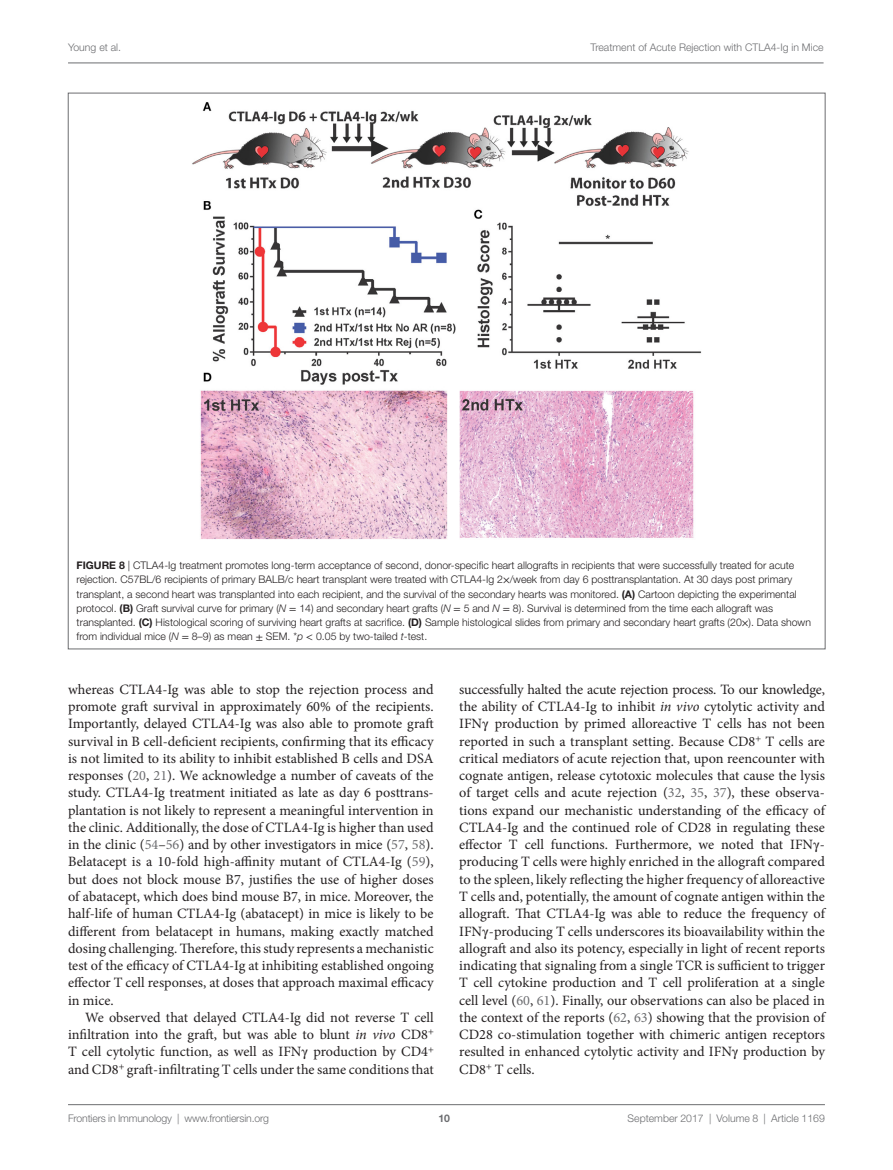
<style>
.page{position:relative;width:893px;height:1170px;background:#fff}
.page>*{position:absolute;margin:0;border:0;box-sizing:border-box;transform-origin:0 0}
.t1{font:14.25px/17.2px "Minion Pro";color:#231f20;text-align:justify}
.t2{font:300 10.5px/14.2px "Helvetica Neue LT Std";color:#231f20}
.t3{font:300 10.5px "Helvetica Neue LT Std";color:#6c6d70}
.t4{font:700 10.5px "Helvetica Neue LT Std";color:#6c6d70}
.s1{font-weight:700}
.s2{font-family:"STIX General";font-weight:400}
.s3{font-style:italic}
.s4{color:#6c6d70}
.s5{font-family:"STIX General"}
</style>
<div class="page">
<img style="left:192px;top:102px;width:510px;height:437px">
<hr style="left:68px;top:63px;width:756px;height:1px;background:#6c6d70">
<hr style="left:68px;top:1104px;width:757px;height:1px;background:#6c6d70">
<p class="t3" style="left:68px;top:41px;width:55px">Young et al.</p>
<p class="t3" style="left:590px;top:41px;width:235px">Treatment of Acute Rejection with CTLA4-Ig in Mice</p>
<p class="t2" style="left:77px;top:558px;width:736px"><span class="s1">FIGURE 8</span> | CTLA4-Ig treatment promotes long-term acceptance of second, donor-specific heart allografts in recipients that were successfully treated for acute rejection. C57BL/6 recipients of primary BALB/c heart transplant were treated with CTLA4-Ig 2<span class="s2">×</span>/week from day 6 posttransplantation. At 30 days post primary transplant, a second heart was transplanted into each recipient, and the survival of the secondary hearts was monitored. <span class="s1">(A)</span> Cartoon depicting the experimental protocol. <span class="s1">(B)</span> Graft survival curve for primary (<span class="s3">N</span> <span class="s2">=</span> 14) and secondary heart grafts (<span class="s3">N</span> <span class="s2">=</span> 5 and <span class="s3">N</span> <span class="s2">=</span> 8). Survival is determined from the time each allograft was transplanted. <span class="s1">(C)</span> Histological scoring of surviving heart grafts at sacrifice. <span class="s1">(D)</span> Sample histological slides from primary and secondary heart grafts (20<span class="s2">×</span>). Data shown from individual mice (<span class="s3">N</span> <span class="s2">=</span> 8–9) as mean <span class="s2">±</span> SEM. *<span class="s3">p</span> <span class="s2">&lt;</span> 0.05 by two-tailed <span class="s3">t</span>-test.</p>
<p class="t1" style="left:68px;top:680px;width:367px">whereas CTLA4-Ig was able to stop the rejection process and promote graft survival in approximately 60% of the recipients.<br>Importantly, delayed CTLA4-Ig was also able to promote graft survival in B cell-deficient recipients, confirming that its efficacy is not limited to its ability to inhibit established B cells and DSA responses (<span class="s4">20</span>, <span class="s4">21</span>). We acknowledge a number of caveats of the study. CTLA4-Ig treatment initiated as late as day 6 posttrans&shy;plantation is not likely to represent a meaningful intervention in the clinic. Additionally, the dose of CTLA4-Ig is higher than used in the clinic (<span class="s4">54</span>–<span class="s4">56</span>) and by other investigators in mice (<span class="s4">57</span>, <span class="s4">58</span>).<br>Belatacept is a 10-fold high-affinity mutant of CTLA4-Ig (<span class="s4">59</span>), but does not block mouse B7, justifies the use of higher doses of abatacept, which does bind mouse B7, in mice. Moreover, the half-life of human CTLA4-Ig (abatacept) in mice is likely to be different from belatacept in humans, making exactly matched dosing challenging. Therefore, this study represents a mechanistic test of the efficacy of CTLA4-Ig at inhibiting established ongoing effector T cell responses, at doses that approach maximal efficacy in mice.</p>
<p class="t1" style="left:68px;top:1008px;width:367px;text-indent:17px">We observed that delayed CTLA4-Ig did not reverse T cell infiltration into the graft, but was able to blunt <span class="s3">in vivo</span> CD8<sup>+ </sup>T cell cytolytic function, as well as IFN<span class="s5">γ</span> production by CD4<sup>+ </sup>and CD8<sup>+</sup> graft-infiltrating T cells under the same conditions that</p>
<p class="t1" style="left:459px;top:680px;width:367px">successfully halted the acute rejection process. To our knowledge, the ability of CTLA4-Ig to inhibit <span class="s3">in vivo</span> cytolytic activity and IFN<span class="s5">γ</span> production by primed alloreactive T cells has not been reported in such a transplant setting. Because CD8<sup>+</sup> T cells are critical mediators of acute rejection that, upon reencounter with cognate antigen, release cytotoxic molecules that cause the lysis of target cells and acute rejection (<span class="s4">32</span>, <span class="s4">35</span>, <span class="s4">37</span>), these observa&shy;tions expand our mechanistic understanding of the efficacy of CTLA4-Ig and the continued role of CD28 in regulating these effector T cell functions. Furthermore, we noted that IFN<span class="s5">γ&shy;</span>producing T cells were highly enriched in the allograft compared to the spleen, likely reflecting the higher frequency of alloreactive T cells and, potentially, the amount of cognate antigen within the allograft. That CTLA4-Ig was able to reduce the frequency of IFN<span class="s5">γ</span>-producing T cells underscores its bioavailability within the allograft and also its potency, especially in light of recent reports indicating that signaling from a single TCR is sufficient to trigger T cell cytokine production and T cell proliferation at a single cell level (<span class="s4">60</span>, <span class="s4">61</span>). Finally, our observations can also be placed in the context of the reports (<span class="s4">62</span>, <span class="s4">63</span>) showing that the provision of CD28 co-stimulation together with chimeric antigen receptors resulted in enhanced cytolytic activity and IFN<span class="s5">γ</span> production by CD8<sup>+</sup> T cells.</p>
<p class="t3" style="left:68px;top:1111px;width:203px">Frontiers in Immunology | www.frontiersin.org</p>
<p class="t3" style="left:628px;top:1111px;width:199px">September 2017 | Volume 8 | Article 1169</p>
<p class="t4" style="left:439px;top:1111px;width:13px">10</p>
</div>
